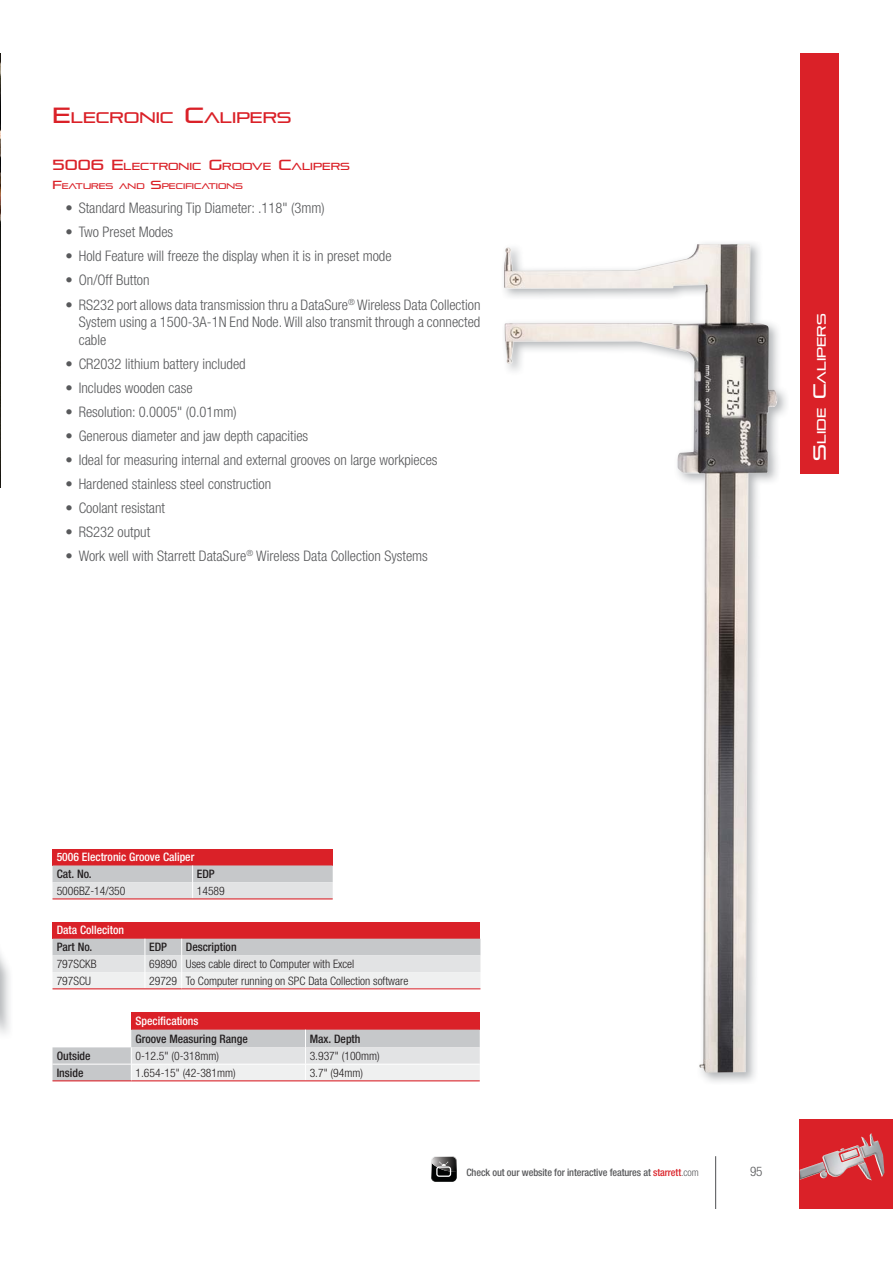
<style>
.page{position:relative;width:893px;height:1263px;background:#fff}
.page>*{position:absolute;margin:0;border:0;box-sizing:border-box;transform-origin:0 0}
.t1{font:15.3px "Pirulen Rg";color:#da2128}
.t2{font:300 condensed 14.55px/17.5px "Helvetica Neue LT Pro";color:#58595b;text-align:justify}
.t3{font:300 condensed 13.2px "Helvetica Neue LT Pro";color:#58595b}
.t4{font:12.3px "Pirulen Rg";color:#fff}
.t5{font:300 condensed 11.7px "Helvetica Neue LT Pro";color:#231f20}
.t6{font:500 condensed 11.7px "Helvetica Neue LT Pro";color:#231f20}
.t7{font:500 condensed 11.7px "Helvetica Neue LT Pro";color:#fff}
.t8{font:500 condensed 10.2px "Helvetica Neue LT Pro";letter-spacing:-.01em;color:#58595b}
.t9{font:10.2px "Pirulen Rg";color:#da2128}
.t10{font:8.1px "Pirulen Rg";color:#da2128}
.s1{font-size:21.9px}
.s2{font-size:14.55px}
.s3{font-size:11.7px}
.s4{font-size:17.55px}
.s5{color:#da2128}
.s6{font-weight:300}
</style>
<div class="page">
<img style="left:0;top:54px;width:1px;height:433px">
<img style="left:0;top:968px;width:1px;height:61px">
<div style="left:131px;top:1012px;width:349px;height:18px;background:#da2128"></div>
<svg style="left:53px;top:1030px;width:427px;height:51px"></svg>
<hr style="left:53px;top:1080px;width:78px;height:1px;background:#da2128">
<div style="left:53px;top:849px;width:280px;height:16px;background:#da2128"></div>
<svg style="left:53px;top:865px;width:280px;height:33px;background:#d3d2d4"></svg>
<hr style="left:53px;top:898px;width:280px;height:1px;background:#da2128">
<div style="left:53px;top:922px;width:427px;height:17px;background:#da2128"></div>
<svg style="left:53px;top:939px;width:427px;height:50px"></svg>
<hr style="left:182px;top:989px;width:298px;height:1px;background:#da2128">
<img style="left:504px;top:244px;width:273px;height:829px">
<hr style="left:715px;top:1156px;width:1px;height:53px;background:#58595b">
<div style="left:799px;top:1119px;width:94px;height:90px;background:#da2128"></div>
<svg style="left:431px;top:1156px;width:26px;height:26px"></svg>
<img style="left:799px;top:1133px;width:85px;height:47px">
<div style="left:799px;top:54px;width:39px;height:420px;background:#da2128"></div>
<p class="t1" style="left:53px;top:112px;width:240px"><span class="s1">E</span>LECRONIC <span class="s1">C</span>ALIPERS</p>
<p class="t9" style="left:53px;top:163px;width:299px"><span class="s2">5006 E</span>LECTRONIC <span class="s2">G</span>ROOVE <span class="s2">C</span>ALIPERS</p>
<p class="t10" style="left:53px;top:184px;width:192px"><span class="s3">F</span>EATURES AND <span class="s3">S</span>PECIFICATIONS</p>
<p class="t2" style="left:66px;top:201px;width:260px">• Standard Measuring Tip Diameter: .118" (3mm)</p>
<p class="t2" style="left:66px;top:225px;width:109px">• Two Preset Modes</p>
<p class="t2" style="left:66px;top:249px;width:327px">• Hold Feature will freeze the display when it is in preset mode</p>
<p class="t2" style="left:66px;top:273px;width:85px">• On/Off Button</p>
<p class="t2" style="left:79px;top:297px;width:403px;text-indent:-13px">• RS232 port allows data transmission thru a DataSure<sup>®</sup> Wireless Data Collection System using a 1500-3A-1N End Node. Will also transmit through a connected cable</p>
<p class="t2" style="left:66px;top:356px;width:182px">• CR2032 lithium battery included</p>
<p class="t2" style="left:66px;top:380px;width:128px">• Includes wooden case</p>
<p class="t2" style="left:66px;top:404px;width:173px">• Resolution: 0.0005" (0.01mm)</p>
<p class="t2" style="left:66px;top:428px;width:244px">• Generous diameter and jaw depth capacities</p>
<p class="t2" style="left:66px;top:452px;width:373px">• Ideal for measuring internal and external grooves on large workpieces</p>
<p class="t2" style="left:66px;top:476px;width:207px">• Hardened stainless steel construction</p>
<p class="t2" style="left:66px;top:500px;width:101px">• Coolant resistant</p>
<p class="t2" style="left:66px;top:524px;width:86px">• RS232 output</p>
<p class="t2" style="left:66px;top:548px;width:364px">• Work well with Starrett DataSure<sup>®</sup> Wireless Data Collection Systems</p>
<p class="t4" style="left:817px;top:461px;width:148px;rotate:-90deg"><span class="s4">S</span>LIDE <span class="s4">C</span>ALIPERS</p>
<p class="t7" style="left:57px;top:853px;width:139px">5006 Electronic Groove Caliper</p>
<p class="t6" style="left:57px;top:869px;width:36px">Cat. No.</p>
<p class="t6" style="left:197px;top:869px;width:19px">EDP</p>
<p class="t5" style="left:57px;top:886px;width:70px">5006BZ-14/350</p>
<p class="t5" style="left:197px;top:886px;width:30px">14589</p>
<p class="t7" style="left:57px;top:926px;width:69px">Data Colleciton</p>
<p class="t6" style="left:57px;top:943px;width:37px">Part No.</p>
<p class="t6" style="left:149px;top:943px;width:19px">EDP</p>
<p class="t6" style="left:186px;top:943px;width:52px">Description</p>
<p class="t5" style="left:57px;top:959px;width:41px">797SCKB</p>
<p class="t5" style="left:149px;top:959px;width:207px">69890 Uses cable direct to Computer with Excel</p>
<p class="t5" style="left:57px;top:976px;width:36px">797SCU</p>
<p class="t5" style="left:149px;top:976px;width:261px">29729 To Computer running on SPC Data Collection software</p>
<p class="t7" style="left:135px;top:1017px;width:65px">Specifications</p>
<p class="t6" style="left:135px;top:1035px;width:114px">Groove Measuring Range</p>
<p class="t6" style="left:310px;top:1035px;width:52px">Max. Depth</p>
<p class="t6" style="left:57px;top:1051px;width:35px">Outside</p>
<p class="t5" style="left:135px;top:1051px;width:85px">0-12.5" (0-318mm)</p>
<p class="t5" style="left:310px;top:1051px;width:72px">3.937" (100mm)</p>
<p class="t6" style="left:57px;top:1068px;width:28px">Inside</p>
<p class="t5" style="left:135px;top:1068px;width:102px">1.654-15" (42-381mm)</p>
<p class="t5" style="left:310px;top:1068px;width:55px">3.7" (94mm)</p>
<p class="t8" style="left:466px;top:1169px;width:234px">Check out our website for interactive features at <span class="s5">starrett</span><span class="s6">.com</span></p>
<p class="t3" style="left:750px;top:1166px;width:14px">95</p>
</div>
